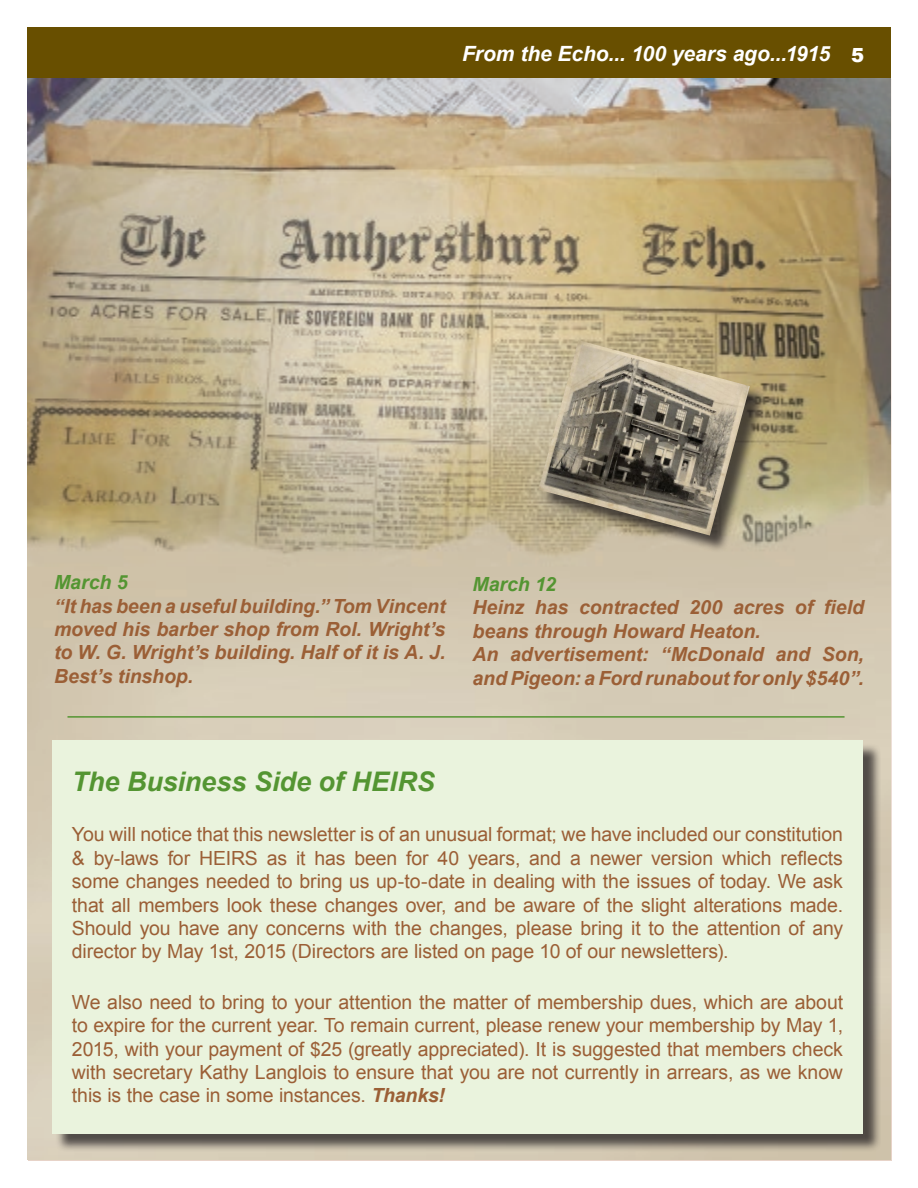
<style>
.page{position:relative;width:918px;height:1188px;background:#fff}
.page>*{position:absolute;margin:0;border:0;box-sizing:border-box;transform-origin:0 0}
.t1{font:italic 700 27px "Arial";letter-spacing:-.005em;color:#549532}
.subheads{font:italic 700 21px "Arial";letter-spacing:-.005em;color:#fff}
.t2{font:19.5px/23.4px "Arial";letter-spacing:-.005em;color:#9b5f36;text-align:justify}
.t3{font:italic 700 19.5px/23.4px "Arial";color:#9b5f36}
.t4{font:italic 700 19.5px "Arial";color:#549532}
.t5{font:900 19.5px "Arial";color:#fff}
.s1{font-weight:700;font-style:italic}
</style>
<div class="page">
<div style="left:27px;top:27px;width:864px;height:53px;background:#684f00"></div>
<img style="left:27px;top:79px;width:864px;height:1081px">
<hr style="left:68px;top:716px;width:777px;height:2px;background:#549532">
<div style="left:542px;top:344px;width:226px;height:210px;background:#231f20;opacity:.75"></div>
<img style="left:538px;top:340px;width:212px;height:196px">
<div style="left:55px;top:743px;width:826px;height:410px;background:#231f20;opacity:.75"></div>
<div style="left:52px;top:741px;width:811px;height:393px;background:#eaf3dd"></div>
<p class="subheads" style="left:462px;top:40px;width:369px">From the Echo... 100 years ago...1915</p>
<p class="t5" style="left:851px;top:41px;width:15px">5</p>
<p class="t4" style="left:54px;top:569px;width:75px">March 5</p>
<p class="t3" style="left:54px;top:595px;width:393px;text-align:justify">“It has been a useful building.” Tom Vincent moved his barber shop from Rol. Wright’s to W. G. Wright’s building. Half of it is A. J.<br>Best’s tinshop.</p>
<p class="t4" style="left:472px;top:571px;width:85px">March 12</p>
<p class="t3" style="left:472px;top:596px;width:393px">Heinz has contracted 200 acres of field beans through Howard Heaton.</p>
<p class="t3" style="left:472px;top:643px;width:393px">An advertisement: “McDonald and Son, and Pigeon: a Ford runabout for only $540”.</p>
<p class="t1" style="left:72px;top:763px;width:364px">The Business Side of HEIRS</p>
<p class="t2" style="left:72px;top:823px;width:773px">You will notice that this newsletter is of an unusual format; we have included our constitution &amp; by-laws for HEIRS as it has been for 40 years, and a newer version which reflects some changes needed to bring us up-to-date in dealing with the issues of today. We ask that all members look these changes over, and be aware of the slight alterations made.<br>Should you have any concerns with the changes, please bring it to the attention of any director by May 1st, 2015 (Directors are listed on page 10 of our newsletters).</p>
<p class="t2" style="left:72px;top:990px;width:773px">We also need to bring to your attention the matter of membership dues, which are about to expire for the current year. To remain current, please renew your membership by May 1, 2015, with your payment of $25 (greatly appreciated). It is suggested that members check with secretary Kathy Langlois to ensure that you are not currently in arrears, as we know this is the case in some instances. <span class="s1">Thanks!</span></p>
</div>
